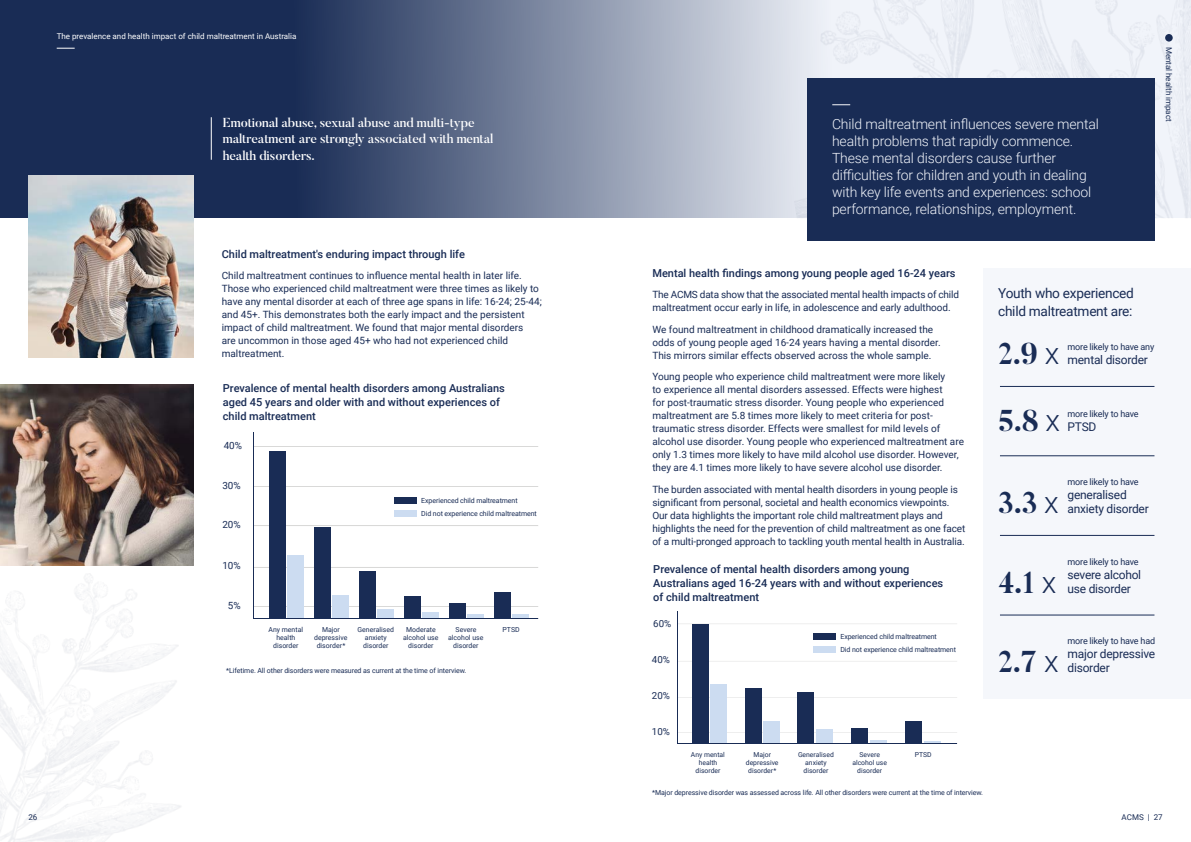
<style>
.page{position:relative;width:1191px;height:842px;background:#fff}
.page>*{position:absolute;margin:0;border:0;box-sizing:border-box;transform-origin:0 0}
.t1{font:700 30px "Butler";color:#192c55}
.t2{font:300 14px/17px "Roboto";letter-spacing:-.01em;color:#f1f4fa}
.t3{font:13.7px/18px "Roboto";letter-spacing:-.02em;color:#192c55}
.t4{font:500 12.9px/16.5px "Butler";letter-spacing:-.01em;color:#fff}
.t5{font:12px/14px "Roboto";letter-spacing:-.02em;color:#192c55}
.t6{font:500 11px/14px "Roboto";color:#192c55}
.t7{font:10px/13px "Roboto";color:#192c55}
.t8{font:9.9px "Roboto";color:#192c55}
.t9{font:9.7px "Roboto";color:#192c55}
.t10{font:9px "Roboto";letter-spacing:-.02em;color:#192c55}
.t11{font:8px "Roboto";color:#fff}
.t12{font:8px "Roboto";color:#192c55}
.t13{font:7px/12.8px "Roboto";letter-spacing:-.01em;color:#192c55}
.t14{font:6.9px/8.3px "Roboto";color:#192c55;text-align:center}
.t15{font:6.8px/8.2px "Roboto";color:#192c55;text-align:center}
.s1{font-family:"Roboto";font-weight:300}
</style>
<div class="page">
<div style="left:983px;top:268px;width:208px;height:431px;background:#f1f4fa"></div>
<svg style="left:0;top:0;width:760px;height:218px;background:#546382"></svg>
<img style="left:760px;top:0;width:431px;height:218px">
<img style="left:0;top:565px;width:194px;height:277px">
<svg style="left:57px;top:48px;width:18px;height:1px"></svg>
<hr style="left:211px;top:117px;width:1px;height:43px;background:#fff">
<div style="left:807px;top:79px;width:347px;height:162px;background:#192c55"></div>
<svg style="left:832px;top:105px;width:18px;height:1px"></svg>
<svg style="left:253px;top:432px;width:285px;height:187px"></svg>
<hr style="left:1000px;top:386px;width:154px;height:1px;background:#192c55">
<hr style="left:1000px;top:455px;width:154px;height:1px;background:#192c55">
<hr style="left:1000px;top:535px;width:154px;height:1px;background:#192c55">
<hr style="left:1000px;top:615px;width:154px;height:1px;background:#192c55">
<div style="left:1165px;top:34px;width:7px;height:8px;background:#192c55;border-radius:50%"></div>
<hr style="left:677px;top:744px;width:280px;height:1px;background:#192c55">
<svg style="left:677px;top:611px;width:280px;height:133px"></svg>
<div style="left:813px;top:633px;width:23px;height:6px;background:#192c55"></div>
<div style="left:813px;top:646px;width:23px;height:7px;background:#ccdcf1"></div>
<div style="left:394px;top:497px;width:23px;height:7px;background:#192c55"></div>
<div style="left:394px;top:510px;width:23px;height:7px;background:#ccdcf1"></div>
<img style="left:28px;top:176px;width:166px;height:181px">
<img style="left:0;top:384px;width:194px;height:181px">
<p class="t11" style="left:57px;top:31px;width:241px">The prevalence and health impact of child maltreatment in Australia</p>
<p class="t4" style="left:223px;top:114px;width:272px">Emotional abuse, sexual abuse and multi-type maltreatment are strongly associated with mental health disorders.</p>
<p class="t2" style="left:832px;top:115px;width:268px">Child maltreatment influences severe mental health problems that rapidly commence.<br>These mental disorders cause further difficulties for children and youth in dealing with key life events and experiences: school performance, relationships, employment.</p>
<p class="t12" style="left:1174px;top:47px;width:77px;rotate:90deg">Mental health impact</p>
<p class="t6" style="left:222px;top:246px;width:245px">Child maltreatment's enduring impact through life</p>
<p class="t7" style="left:222px;top:269px;width:321px">Child maltreatment continues to influence mental health in later life.<br>Those who experienced child maltreatment were three times as likely to have any mental disorder at each of three age spans in life: 16-24; 25-44; and 45+. This demonstrates both the early impact and the persistent impact of child maltreatment. We found that major mental disorders<br>are uncommon in those aged 45+ who had not experienced child maltreatment.</p>
<p class="t6" style="left:652px;top:265px;width:305px">Mental health findings among young people aged 16-24 years</p>
<p class="t7" style="left:652px;top:288px;width:308px">The ACMS data show that the associated mental health impacts of child maltreatment occur early in life, in adolescence and early adulthood.</p>
<p class="t7" style="left:652px;top:322px;width:290px">We found maltreatment in childhood dramatically increased the odds of young people aged 16-24 years having a mental disorder.<br>This mirrors similar effects observed across the whole sample.</p>
<p class="t7" style="left:652px;top:370px;width:313px">Young people who experience child maltreatment were more likely<br>to experience all mental disorders assessed. Effects were highest<br>for post-traumatic stress disorder. Young people who experienced maltreatment are 5.8 times more likely to meet criteria for post&shy;traumatic stress disorder. Effects were smallest for mild levels of alcohol use disorder. Young people who experienced maltreatment are only 1.3 times more likely to have mild alcohol use disorder. However, they are 4.1 times more likely to have severe alcohol use disorder.</p>
<p class="t7" style="left:652px;top:482px;width:314px">The burden associated with mental health disorders in young people is significant from personal, societal and health economics viewpoints.<br>Our data highlights the important role child maltreatment plays and highlights the need for the prevention of child maltreatment as one facet of a multi-pronged approach to tackling youth mental health in Australia.</p>
<p class="t6" style="left:223px;top:381px;width:283px">Prevalence of mental health disorders among Australians aged 45 years and older with and without experiences of child maltreatment</p>
<p class="t8" style="left:224px;top:438px;width:20px">40%</p>
<p class="t8" style="left:222px;top:478px;width:20px">30%</p>
<p class="t13" style="left:421px;top:494px;width:117px">Experienced child maltreatment<br>Did not experience child maltreatment</p>
<p class="t8" style="left:222px;top:518px;width:20px">20%</p>
<p class="t8" style="left:222px;top:559px;width:20px">10%</p>
<p class="t8" style="left:228px;top:599px;width:14px">5%</p>
<p class="t14" style="left:268px;top:625px;width:36px">Any mental health disorder</p>
<p class="t14" style="left:314px;top:625px;width:35px">Major depressive disorder*</p>
<p class="t14" style="left:357px;top:625px;width:38px">Generalised anxiety disorder</p>
<p class="t14" style="left:403px;top:625px;width:37px">Moderate alcohol use disorder</p>
<p class="t14" style="left:448px;top:625px;width:37px">Severe alcohol use disorder</p>
<p class="t14" style="left:502px;top:625px;width:19px">PTSD</p>
<p class="t13" style="left:226px;top:663px;width:242px">*Lifetime. All other disorders were measured as current at the time of interview.</p>
<p class="t6" style="left:653px;top:562px;width:291px">Prevalence of mental health disorders among young<br>Australians aged 16-24 years with and without experiences of child maltreatment</p>
<p class="t9" style="left:653px;top:616px;width:20px">60%</p>
<p class="t9" style="left:652px;top:653px;width:20px">40%</p>
<p class="t9" style="left:652px;top:689px;width:20px">20%</p>
<p class="t9" style="left:652px;top:724px;width:20px">10%</p>
<p class="t13" style="left:840px;top:630px;width:117px">Experienced child maltreatment<br>Did not experience child maltreatment</p>
<p class="t15" style="left:691px;top:750px;width:35px">Any mental health disorder</p>
<p class="t15" style="left:746px;top:750px;width:34px">Major depressive disorder*</p>
<p class="t15" style="left:798px;top:750px;width:37px">Generalised anxiety disorder</p>
<p class="t15" style="left:852px;top:750px;width:36px">Severe alcohol use disorder</p>
<p class="t15" style="left:915px;top:750px;width:18px">PTSD</p>
<p class="t13" style="left:652px;top:785px;width:332px">*Major depressive disorder was assessed across life. All other disorders were current at the time of interview.</p>
<h3 class="t3" style="left:998px;top:283px;width:137px">Youth who experienced child maltreatment are:</h3>
<h1 class="t1" style="left:998px;top:334px;width:63px">2.9 <span class="s1">x</span></h1>
<p class="t10" style="left:1067px;top:340px;width:88px">more likely to have any</p>
<p class="t5" style="left:1067px;top:352px;width:82px">mental disorder</p>
<h1 class="t1" style="left:998px;top:402px;width:64px">5.8 <span class="s1">x</span></h1>
<p class="t10" style="left:1067px;top:408px;width:73px">more likely to have</p>
<p class="t5" style="left:1067px;top:420px;width:30px">PTSD</p>
<h1 class="t1" style="left:998px;top:483px;width:62px">3.3 <span class="s1">x</span></h1>
<p class="t10" style="left:1067px;top:475px;width:73px">more likely to have</p>
<p class="t5" style="left:1067px;top:487px;width:83px">generalised anxiety disorder</p>
<h1 class="t1" style="left:998px;top:563px;width:60px">4.1 <span class="s1">x</span></h1>
<p class="t10" style="left:1067px;top:555px;width:73px">more likely to have</p>
<p class="t5" style="left:1067px;top:567px;width:75px">severe alcohol use disorder</p>
<h1 class="t1" style="left:998px;top:643px;width:62px">2.7 <span class="s1">x</span></h1>
<p class="t10" style="left:1067px;top:635px;width:89px">more likely to have had</p>
<p class="t5" style="left:1067px;top:646px;width:89px">major depressive disorder</p>
<p class="t12" style="left:28px;top:811px;width:10px">26</p>
<p class="t12" style="left:1121px;top:811px;width:42px">ACMS | 27</p>
</div>
